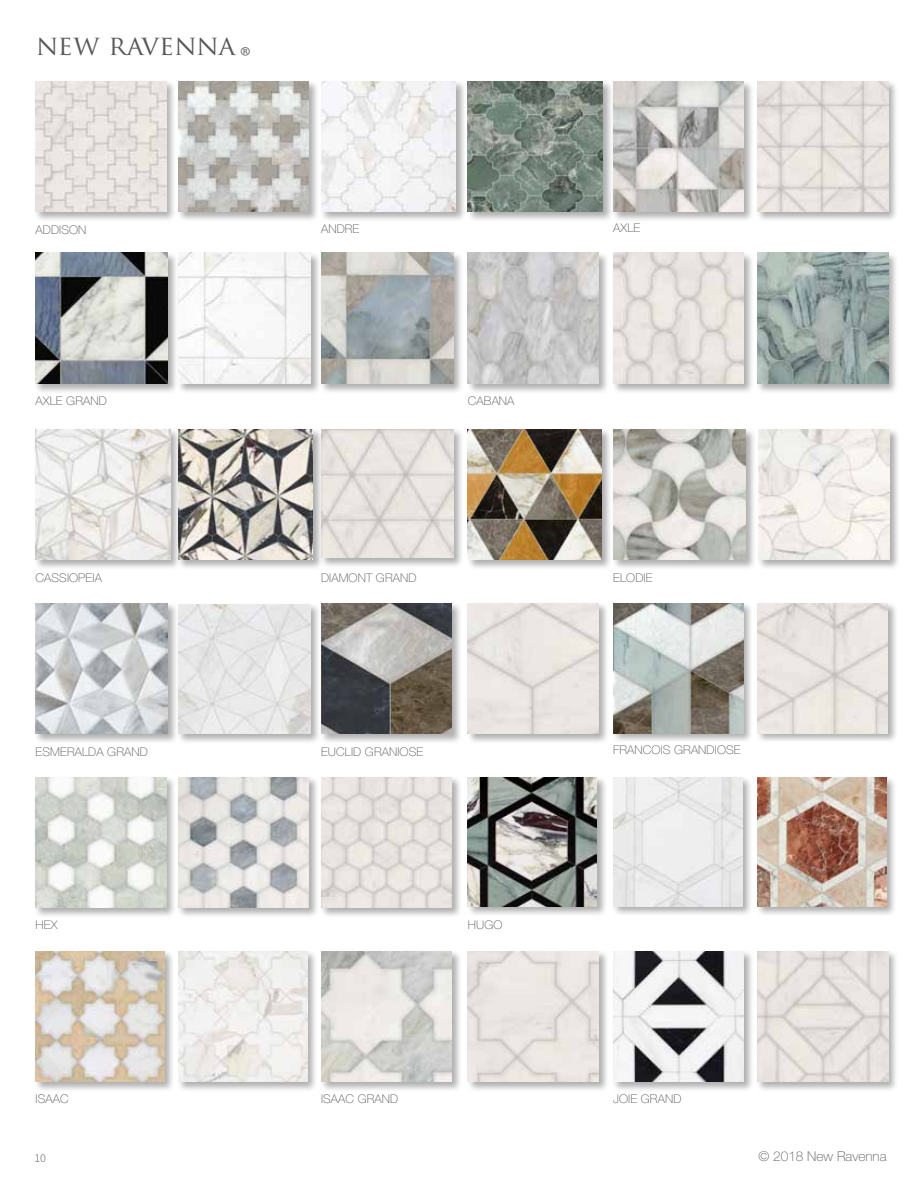
<style>
.page{position:relative;width:918px;height:1188px;background:#fff}
.page>*{position:absolute;margin:0;border:0;box-sizing:border-box;transform-origin:0 0}
.t1{font:48px "Trajan Pro";color:#58595b}
.t2{font:27px "Trajan Pro";color:#58595b}
.t3{font:100 13.5px "Helvetica Neue LT Std";color:#58595b}
.t4{font:100 12px "Helvetica Neue LT Std";letter-spacing:.01em;color:#58595b}
.t5{font:300 12px "Source Sans Pro";color:#58595b}
</style>
<div class="page">
<div style="left:177px;top:80px;width:142px;height:143px;background:#000;opacity:.32"></div>
<img style="left:178px;top:81px;width:131px;height:131px">
<div style="left:320px;top:80px;width:146px;height:143px;background:#000;opacity:.32"></div>
<img style="left:321px;top:81px;width:135px;height:131px">
<div style="left:612px;top:80px;width:142px;height:143px;background:#000;opacity:.32"></div>
<img style="left:613px;top:81px;width:131px;height:131px">
<div style="left:34px;top:251px;width:145px;height:143px;background:#000;opacity:.32"></div>
<img style="left:36px;top:253px;width:132px;height:130px">
<div style="left:612px;top:251px;width:142px;height:143px;background:#000;opacity:.32"></div>
<img style="left:613px;top:253px;width:131px;height:130px">
<div style="left:34px;top:428px;width:147px;height:143px;background:#000;opacity:.32"></div>
<img style="left:36px;top:429px;width:134px;height:131px">
<div style="left:320px;top:428px;width:144px;height:141px;background:#000;opacity:.32"></div>
<img style="left:324px;top:429px;width:129px;height:129px">
<div style="left:466px;top:602px;width:143px;height:142px;background:#000;opacity:.32"></div>
<img style="left:468px;top:603px;width:130px;height:131px">
<div style="left:756px;top:602px;width:142px;height:142px;background:#000;opacity:.32"></div>
<img style="left:758px;top:603px;width:130px;height:130px">
<div style="left:34px;top:776px;width:143px;height:143px;background:#000;opacity:.32"></div>
<img style="left:36px;top:777px;width:130px;height:131px">
<div style="left:34px;top:950px;width:141px;height:142px;background:#000;opacity:.32"></div>
<img style="left:36px;top:951px;width:129px;height:131px">
<div style="left:320px;top:950px;width:142px;height:142px;background:#000;opacity:.32"></div>
<img style="left:321px;top:951px;width:131px;height:131px">
<div style="left:612px;top:428px;width:144px;height:143px;background:#000;opacity:.32"></div>
<img style="left:613px;top:429px;width:133px;height:131px">
<div style="left:612px;top:950px;width:142px;height:142px;background:#000;opacity:.32"></div>
<img style="left:613px;top:951px;width:131px;height:131px">
<div style="left:177px;top:603px;width:144px;height:142px;background:#000;opacity:.32"></div>
<img style="left:179px;top:604px;width:132px;height:130px">
<div style="left:466px;top:776px;width:141px;height:141px;background:#000;opacity:.32"></div>
<img style="left:468px;top:777px;width:129px;height:129px">
<div style="left:34px;top:80px;width:143px;height:143px;background:#000;opacity:.32"></div>
<img style="left:36px;top:81px;width:130px;height:131px">
<div style="left:466px;top:80px;width:147px;height:143px;background:#000;opacity:.32"></div>
<img style="left:468px;top:81px;width:135px;height:131px">
<div style="left:756px;top:80px;width:143px;height:143px;background:#000;opacity:.32"></div>
<img style="left:758px;top:81px;width:130px;height:131px">
<div style="left:177px;top:251px;width:145px;height:143px;background:#000;opacity:.32"></div>
<img style="left:178px;top:253px;width:133px;height:130px">
<div style="left:756px;top:251px;width:143px;height:143px;background:#000;opacity:.32"></div>
<img style="left:758px;top:253px;width:130px;height:130px">
<div style="left:177px;top:428px;width:147px;height:143px;background:#000;opacity:.32"></div>
<img style="left:178px;top:429px;width:135px;height:131px">
<div style="left:466px;top:428px;width:146px;height:143px;background:#000;opacity:.32"></div>
<img style="left:468px;top:429px;width:134px;height:131px">
<div style="left:320px;top:602px;width:142px;height:143px;background:#000;opacity:.32"></div>
<img style="left:321px;top:603px;width:131px;height:131px">
<div style="left:612px;top:602px;width:142px;height:142px;background:#000;opacity:.32"></div>
<img style="left:613px;top:603px;width:130px;height:130px">
<div style="left:320px;top:776px;width:142px;height:143px;background:#000;opacity:.32"></div>
<img style="left:321px;top:777px;width:131px;height:131px">
<div style="left:177px;top:950px;width:141px;height:142px;background:#000;opacity:.32"></div>
<img style="left:178px;top:951px;width:129px;height:131px">
<div style="left:757px;top:428px;width:143px;height:143px;background:#000;opacity:.32"></div>
<img style="left:759px;top:429px;width:130px;height:131px">
<div style="left:34px;top:602px;width:145px;height:143px;background:#000;opacity:.32"></div>
<img style="left:36px;top:603px;width:132px;height:131px">
<div style="left:612px;top:776px;width:141px;height:141px;background:#000;opacity:.32"></div>
<img style="left:613px;top:777px;width:129px;height:129px">
<div style="left:466px;top:950px;width:143px;height:142px;background:#000;opacity:.32"></div>
<img style="left:468px;top:951px;width:130px;height:131px">
<div style="left:756px;top:950px;width:143px;height:142px;background:#000;opacity:.32"></div>
<img style="left:758px;top:951px;width:130px;height:131px">
<div style="left:466px;top:251px;width:143px;height:143px;background:#000;opacity:.32"></div>
<img style="left:468px;top:253px;width:130px;height:130px">
<div style="left:320px;top:251px;width:144px;height:143px;background:#000;opacity:.32"></div>
<img style="left:321px;top:253px;width:132px;height:130px">
<div style="left:756px;top:776px;width:141px;height:141px;background:#000;opacity:.32"></div>
<img style="left:758px;top:777px;width:129px;height:129px">
<div style="left:177px;top:776px;width:142px;height:143px;background:#000;opacity:.32"></div>
<img style="left:178px;top:777px;width:131px;height:131px">
<h2 class="t2" style="left:36px;top:28px;width:201px">NEW RAVENNA</h2>
<h1 class="t1" style="left:241px;top:36px;width:11px">®</h1>
<p class="t4" style="left:36px;top:223px;width:52px">ADDISON</p>
<p class="t4" style="left:321px;top:222px;width:40px">ANDRE</p>
<p class="t4" style="left:613px;top:221px;width:29px">AXLE</p>
<p class="t4" style="left:36px;top:394px;width:73px">AXLE GRAND</p>
<p class="t4" style="left:468px;top:394px;width:48px">CABANA</p>
<p class="t4" style="left:36px;top:571px;width:68px">CASSIOPEIA</p>
<p class="t4" style="left:321px;top:571px;width:97px">DIAMONT GRAND</p>
<p class="t4" style="left:613px;top:571px;width:41px">ELODIE</p>
<p class="t4" style="left:36px;top:745px;width:114px">ESMERALDA GRAND</p>
<p class="t4" style="left:36px;top:918px;width:23px">HEX</p>
<p class="t4" style="left:321px;top:745px;width:104px">EUCLID GRANIOSE</p>
<p class="t4" style="left:613px;top:743px;width:129px">FRANCOIS GRANDIOSE</p>
<p class="t4" style="left:468px;top:918px;width:36px">HUGO</p>
<p class="t4" style="left:36px;top:1092px;width:35px">ISAAC</p>
<p class="t4" style="left:321px;top:1092px;width:79px">ISAAC GRAND</p>
<p class="t4" style="left:613px;top:1092px;width:70px">JOIE GRAND</p>
<p class="t5" style="left:34px;top:1150px;width:13px">10</p>
<p class="t3" style="left:758px;top:1149px;width:130px">© 2018 New Ravenna</p>
</div>
